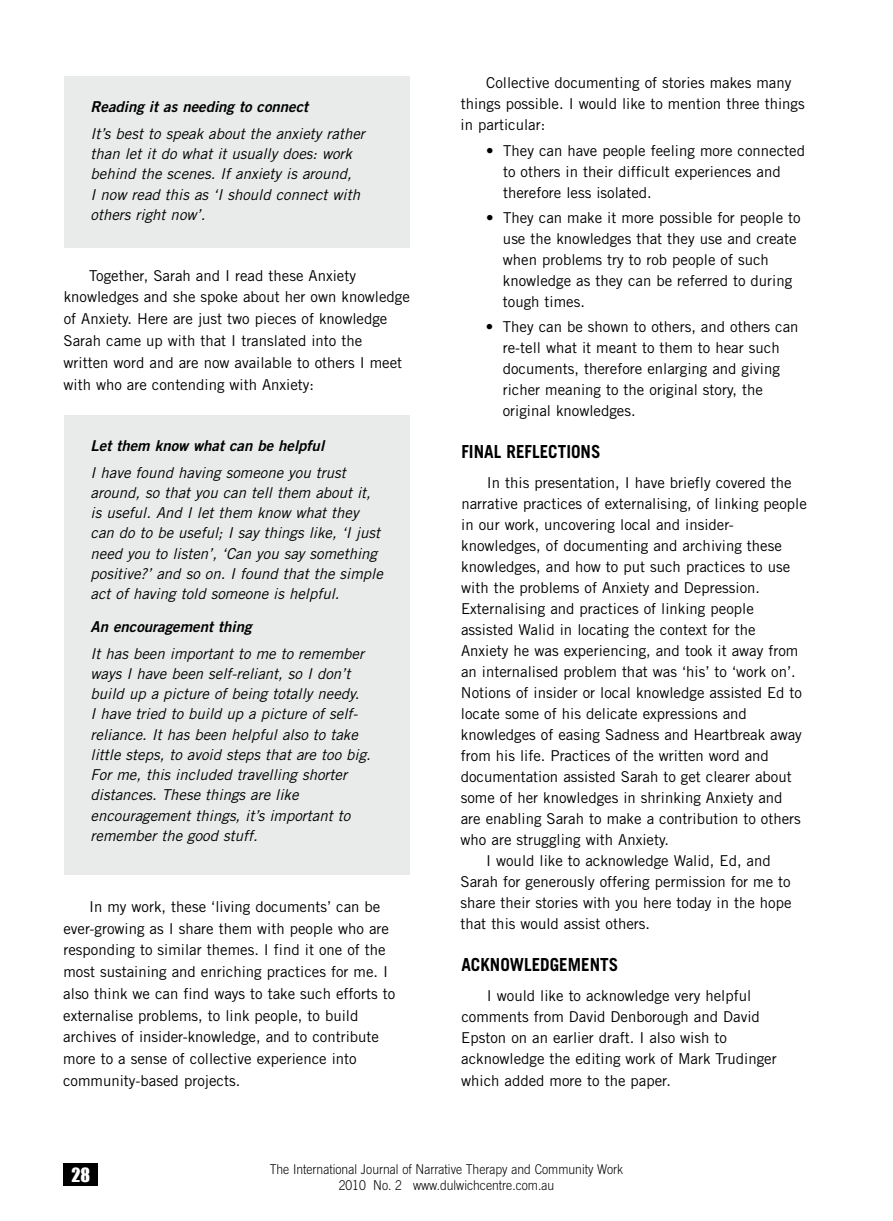
<style>
.page{position:relative;width:893px;height:1221px;background:#fff}
.page>*{position:absolute;margin:0;border:0;box-sizing:border-box;transform-origin:0 0}
.t1{font:700 18px "Trade Gothic";color:#000;scale:.95 1}
.t2{font:18px "Impact";color:#fff}
.t3{font:15px/21.8px "Trade Gothic";color:#000}
.t4{font:italic 15px/20.2px "Trade Gothic";color:#000}
.t5{font:italic 15px "Trade Gothic Bold Two";color:#000}
.t6{font:300 13.5px/16.2px "Trade Gothic";color:#000;text-align:center;scale:.9 1}
</style>
<div class="page">
<div style="left:64px;top:1163px;width:34px;height:23px;background:#000"></div>
<div style="left:64px;top:415px;width:346px;height:459px;background:#e9eaea"></div>
<div style="left:64px;top:77px;width:346px;height:171px;background:#e9eaea"></div>
<p class="t5" style="left:91px;top:97px;width:219px">Reading it as needing to connect</p>
<p class="t4" style="left:91px;top:123px;width:276px">It’s best to speak about the anxiety rather than let it do what it usually does: work behind the scenes. If anxiety is around,<br>I now read this as ‘I should connect with others right now’.</p>
<p class="t3" style="left:64px;top:264px;width:348px;text-indent:26px">Together, Sarah and I read these Anxiety knowledges and she spoke about her own knowledge of Anxiety. Here are just two pieces of knowledge Sarah came up with that I translated into the written word and are now available to others I meet with who are contending with Anxiety:</p>
<p class="t5" style="left:91px;top:436px;width:235px">Let them know what can be helpful</p>
<p class="t4" style="left:91px;top:462px;width:294px">I have found having someone you trust around, so that you can tell them about it, is useful. And I let them know what they can do to be useful; I say things like, ‘I just need you to listen’, ‘Can you say something positive?’ and so on. I found that the simple act of having told someone is helpful.</p>
<p class="t5" style="left:91px;top:617px;width:162px">An encouragement thing</p>
<p class="t4" style="left:91px;top:643px;width:282px">It has been important to me to remember ways I have been self-reliant, so I don’t build up a picture of being totally needy.<br>I have tried to build up a picture of self&shy;reliance. It has been helpful also to take little steps, to avoid steps that are too big.<br>For me, this included travelling shorter distances. These things are like encouragement things, it’s important to remember the good stuff.</p>
<p class="t3" style="left:63px;top:895px;width:334px;text-indent:26px">In my work, these ‘living documents’ can be ever-growing as I share them with people who are responding to similar themes. I find it one of the most sustaining and enriching practices for me. I also think we can find ways to take such efforts to externalise problems, to link people, to build archives of insider-knowledge, and to contribute more to a sense of collective experience into community-based projects.</p>
<p class="t3" style="left:461px;top:72px;width:346px;line-height:21px;text-indent:26px">Collective documenting of stories makes many things possible. I would like to mention three things in particular:</p>
<p class="t3" style="left:503px;top:139px;width:303px;line-height:21px;text-indent:-17px">• They can have people feeling more connected to others in their difficult experiences and therefore less isolated.</p>
<p class="t3" style="left:503px;top:207px;width:299px;line-height:21px;text-indent:-17px">• They can make it more possible for people to use the knowledges that they use and create when problems try to rob people of such knowledge as they can be referred to during tough times.</p>
<p class="t3" style="left:503px;top:316px;width:297px;line-height:21px;text-indent:-17px">• They can be shown to others, and others can re-tell what it meant to them to hear such documents, therefore enlarging and giving richer meaning to the original story, the original knowledges.</p>
<p class="t1" style="left:461px;top:440px;width:93px">FINAL REFLECTION</p>
<p class="t1" style="left:591px;top:440px;width:12px">S</p>
<p class="t3" style="left:487px;top:471px;width:306px">In this presentation, I have briefly covered the</p>
<p class="t3" style="left:461px;top:492px;width:347px">narrative practices of externalising, of linking people</p>
<p class="t3" style="left:461px;top:513px;width:274px">in our work, uncovering local and insider-</p>
<p class="t3" style="left:461px;top:534px;width:322px">knowledges, of documenting and archiving these</p>
<p class="t3" style="left:461px;top:555px;width:330px">knowledges, and how to put such practices to use</p>
<p class="t3" style="left:461px;top:576px;width:300px">with the problems of Anxiety and Depression.</p>
<p class="t3" style="left:461px;top:597px;width:294px">Externalising and practices of linking people</p>
<p class="t3" style="left:461px;top:618px;width:296px">assisted Walid in locating the context for the</p>
<p class="t3" style="left:461px;top:639px;width:339px">Anxiety he was experiencing, and took it away from</p>
<p class="t3" style="left:461px;top:660px;width:336px">an internalised problem that was ‘his’ to ‘work on’.</p>
<p class="t3" style="left:461px;top:681px;width:343px">Notions of insider or local knowledge assisted Ed to</p>
<p class="t3" style="left:461px;top:702px;width:287px">locate some of his delicate expressions and</p>
<p class="t3" style="left:461px;top:723px;width:342px">knowledges of easing Sadness and Heartbreak away</p>
<p class="t3" style="left:461px;top:744px;width:310px">from his life. Practices of the written word and</p>
<p class="t3" style="left:461px;top:765px;width:332px">documentation assisted Sarah to get clearer about</p>
<p class="t3" style="left:461px;top:786px;width:323px">some of her knowledges in shrinking Anxiety and</p>
<p class="t3" style="left:461px;top:807px;width:342px">are enabling Sarah to make a contribution to others</p>
<p class="t3" style="left:461px;top:828px;width:210px">who are struggling with Anxiety.</p>
<p class="t3" style="left:486px;top:849px;width:286px">I would like to acknowledge Walid, Ed, and</p>
<p class="t3" style="left:461px;top:870px;width:332px">Sarah for generously offering permission for me to</p>
<p class="t3" style="left:460px;top:891px;width:333px">share their stories with you here today in the hope</p>
<p class="t3" style="left:460px;top:912px;width:191px">that this would assist others.</p>
<p class="t1" style="left:461px;top:953px;width:43px">ACKNOW</p>
<p class="t1" style="left:524px;top:953px;width:49px">LEDGEMENT</p>
<p class="t1" style="left:609px;top:953px;width:12px">S</p>
<p class="t3" style="left:461px;top:984px;width:317px;line-height:21.3px;text-indent:26px">I would like to acknowledge very helpful comments from David Denborough and David Epston on an earlier draft. I also wish to acknowledge the editing work of Mark Trudinger which added more to the paper.</p>
<p class="t2" style="left:72px;top:1163px;width:20px">28</p>
<p class="t6" style="left:270px;top:1160px;width:394px">The International Journal of Narrative Therapy and Community Work<br>2010 No. 2 www.dulwichcentre.com.au</p>
</div>
